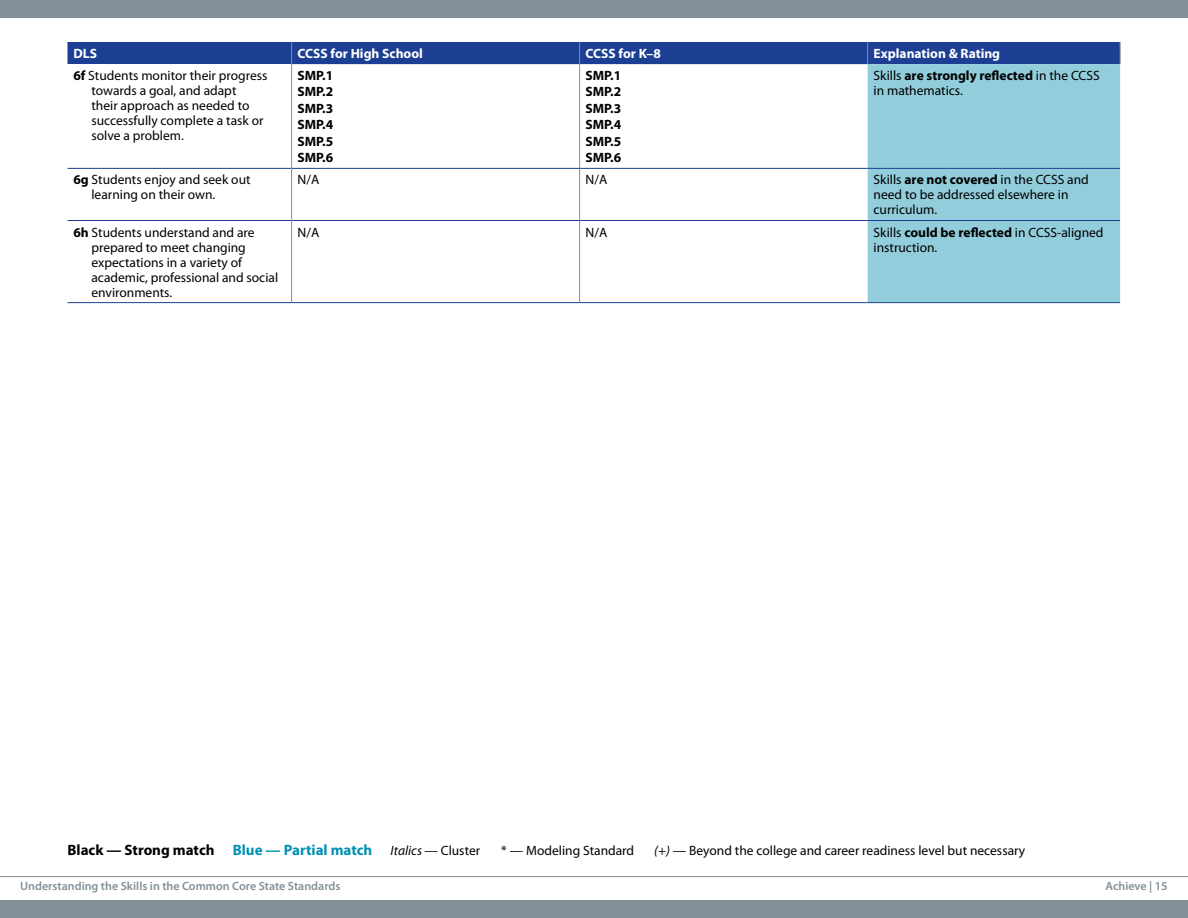
<style>
.page{position:relative;width:1188px;height:918px;background:#fff}
.page>*{position:absolute;margin:0;border:0;box-sizing:border-box;transform-origin:0 0}
.t1{font:700 15px "Myriad Pro";color:#000}
.t2{font:13.5px/15px "Myriad Pro";color:#000}
.t3{font:700 13.5px/16.5px "Myriad Pro";color:#000;text-align:justify}
.t4{font:700 13.5px "Myriad Pro";color:#fff}
.t5{font:600 12px "Myriad Pro";color:#839097}
.s1{font-weight:700}
.s2{color:#0091b2}
.s3{font-weight:400;font-style:italic;font-size:13.5px}
.s4{font-weight:400;font-size:13.5px}
.s5{font-style:italic}
</style>
<div class="page">
<div style="left:0;top:0;width:1188px;height:18px;background:#839097"></div>
<div style="left:0;top:900px;width:918px;height:18px;background:#839097"></div>
<div style="left:918px;top:900px;width:270px;height:18px;background:#839097"></div>
<hr style="left:0;top:876px;width:1188px;height:1px;background:#839097">
<svg style="left:68px;top:167px;width:223px;height:1px"></svg>
<div style="left:868px;top:64px;width:252px;height:238px;background:#92cddc"></div>
<hr style="left:579px;top:64px;width:1px;height:104px;background:#839097">
<hr style="left:579px;top:169px;width:1px;height:51px;background:#839097">
<hr style="left:579px;top:221px;width:1px;height:81px;background:#839097">
<hr style="left:68px;top:168px;width:223px;height:1px;background:#1c3f94">
<hr style="left:292px;top:168px;width:288px;height:1px;background:#1c3f94">
<hr style="left:580px;top:168px;width:288px;height:1px;background:#1c3f94">
<hr style="left:868px;top:168px;width:252px;height:1px;background:#1c3f94">
<hr style="left:68px;top:220px;width:223px;height:1px;background:#1c3f94">
<hr style="left:292px;top:220px;width:288px;height:1px;background:#1c3f94">
<hr style="left:580px;top:220px;width:288px;height:1px;background:#1c3f94">
<hr style="left:868px;top:220px;width:252px;height:1px;background:#1c3f94">
<hr style="left:292px;top:302px;width:288px;height:1px;background:#1c3f94">
<hr style="left:580px;top:302px;width:288px;height:1px;background:#1c3f94">
<hr style="left:868px;top:302px;width:252px;height:1px;background:#1c3f94">
<hr style="left:291px;top:64px;width:1px;height:104px;background:#839097">
<hr style="left:291px;top:168px;width:1px;height:52px;background:#839097">
<hr style="left:291px;top:220px;width:1px;height:82px;background:#839097">
<hr style="left:68px;top:302px;width:224px;height:1px;background:#1c3f94">
<div style="left:68px;top:42px;width:1053px;height:22px;background:#1c3f94"></div>
<p class="t4" style="left:74px;top:46px;width:25px">DLS</p>
<p class="t4" style="left:298px;top:46px;width:127px">CCSS for High School</p>
<p class="t4" style="left:586px;top:46px;width:77px">CCSS for K–8</p>
<p class="t4" style="left:874px;top:46px;width:128px">Explanation &amp; Rating</p>
<p class="t2" style="left:91px;top:68px;width:178px;text-indent:-18px"><span class="s1">6f</span> Students monitor their progress towards a goal, and adapt<br>their approach as needed to successfully complete a task or solve a problem.</p>
<p class="t3" style="left:298px;top:67px;width:37px">SMP.1<br>SMP.2<br>SMP.3<br>SMP.4<br>SMP.5<br>SMP.6</p>
<p class="t3" style="left:586px;top:67px;width:37px">SMP.1<br>SMP.2<br>SMP.3<br>SMP.4<br>SMP.5<br>SMP.6</p>
<p class="t2" style="left:874px;top:68px;width:228px">Skills <span class="s1">are strongly reflected</span> in the CCSS in mathematics.</p>
<p class="t2" style="left:91px;top:173px;width:161px;text-indent:-18px"><span class="s1">6g</span> Students enjoy and seek out learning on their own.</p>
<p class="t2" style="left:298px;top:173px;width:23px">N/A</p>
<p class="t2" style="left:586px;top:173px;width:23px">N/A</p>
<p class="t2" style="left:874px;top:173px;width:217px">Skills <span class="s1">are not covered</span> in the CCSS and need to be addressed elsewhere in curriculum.</p>
<p class="t2" style="left:91px;top:225px;width:188px;text-indent:-18px"><span class="s1">6h</span> Students understand and are prepared to meet changing expectations in a variety of academic, professional and social environments.</p>
<p class="t2" style="left:298px;top:225px;width:23px">N/A</p>
<p class="t2" style="left:586px;top:225px;width:23px">N/A</p>
<p class="t2" style="left:874px;top:225px;width:232px">Skills <span class="s1">could be reflected</span> in CCSS-aligned instruction.</p>
<p class="t1" style="left:68px;top:842px;width:414px">Black — Strong match <span class="s2">Blue — Partial match</span> <span class="s3">Italics</span> <span class="s4">— Cluster</span></p>
<p class="t2" style="left:501px;top:844px;width:134px">* — Modeling Standard</p>
<p class="t2" style="left:654px;top:844px;width:373px"><span class="s5">(+)</span> — Beyond the college and career readiness level but necessary</p>
<p class="t5" style="left:20px;top:880px;width:322px">Understanding the Skills in the Common Core State Standards</p>
<p class="t5" style="left:1106px;top:880px;width:64px">Achieve | 15</p>
</div>
